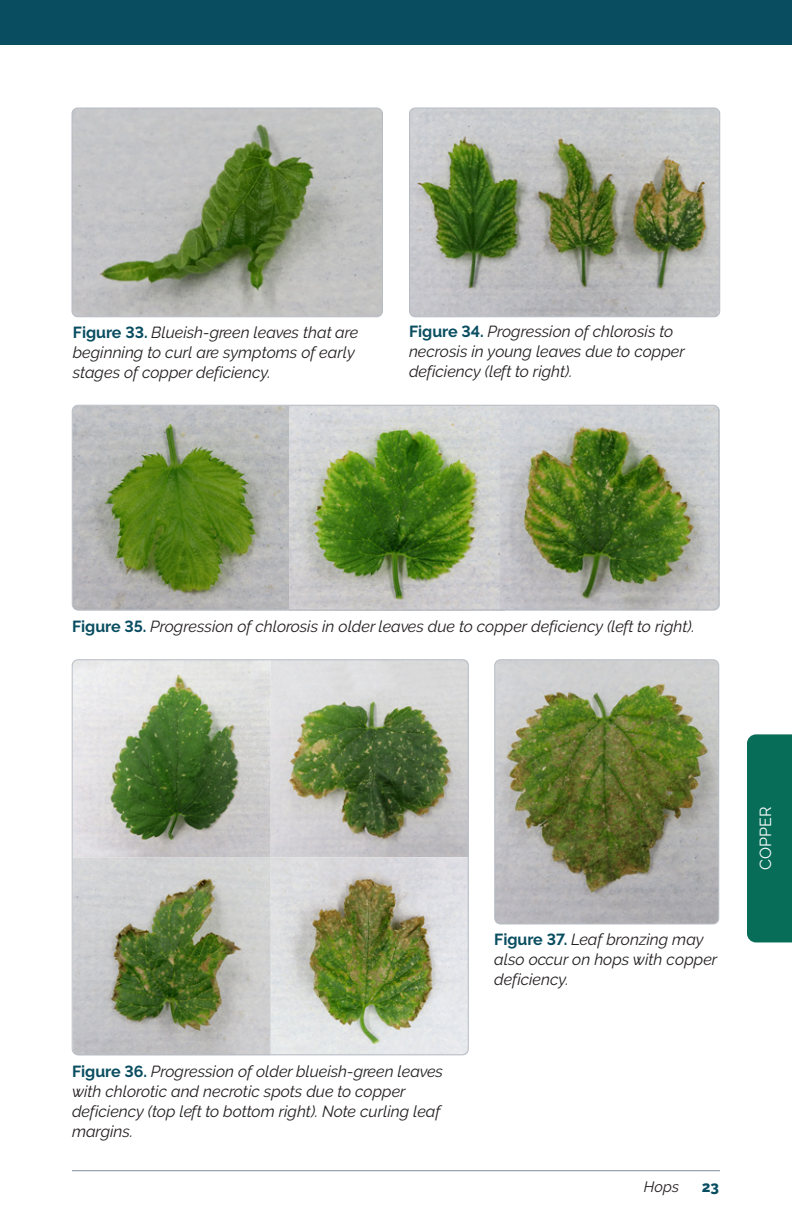
<style>
.page{position:relative;width:792px;height:1224px;background:#fff}
.page>*{position:absolute;margin:0;border:0;box-sizing:border-box;transform-origin:0 0}
.t1{font:italic 16px/20px "Raleway";color:#231f20}
.t2{font:16px "Raleway";letter-spacing:.01em;color:#fff}
.t3{font:italic 15px "Raleway";color:#231f20}
.t4{font:800 15px "Raleway";color:#094d60}
.s1{font-weight:700;font-style:normal;color:#094d60}
</style>
<div class="page">
<hr style="left:72px;top:1170px;width:648px;height:1px;background:#808d9b">
<div style="left:0;top:0;width:792px;height:45px;background:#094d60"></div>
<div style="left:747px;top:734px;width:45px;height:208px;background:#076d58"></div>
<img style="left:72px;top:108px;width:310px;height:209px;border-radius:6px">
<div style="left:72px;top:108px;width:311px;height:209px;border:1px solid #b7bcc4;border-radius:6px"></div>
<img style="left:72px;top:406px;width:217px;height:204px">
<img style="left:289px;top:407px;width:211px;height:201px">
<img style="left:500px;top:406px;width:220px;height:204px">
<img style="left:410px;top:108px;width:310px;height:209px;border-radius:6px">
<div style="left:409px;top:108px;width:311px;height:209px;border:1px solid #b7bcc4;border-radius:6px"></div>
<img style="left:495px;top:660px;width:224px;height:264px;border-radius:6px">
<div style="left:494px;top:659px;width:225px;height:265px;border:1px solid #b7bcc4;border-radius:6px"></div>
<div style="left:72px;top:405px;width:647px;height:205px;border:1px solid #b7bcc4;border-radius:6px"></div>
<img style="left:73px;top:661px;width:394px;height:394px">
<p class="t1" style="left:73px;top:322px;width:287px"><span class="s1">Figure 33.</span> Blueish-green leaves that are beginning to curl are symptoms of early stages of copper deficiency.</p>
<p class="t1" style="left:409px;top:321px;width:277px"><span class="s1">Figure 34.</span> Progression of chlorosis to necrosis in young leaves due to copper deficiency (left to right).</p>
<p class="t1" style="left:72px;top:617px;width:624px"><span class="s1">Figure 35.</span> Progression of chlorosis in older leaves due to copper deficiency (left to right).</p>
<p class="t1" style="left:72px;top:1061px;width:373px"><span class="s1">Figure 36.</span> Progression of older blueish-green leaves with chlorotic and necrotic spots due to copper deficiency (top left to bottom right). Note curling leaf margins.</p>
<p class="t1" style="left:494px;top:930px;width:225px"><span class="s1">Figure 37.</span> Leaf bronzing may also occur on hops with copper deficiency.</p>
<p class="t2" style="left:756px;top:870px;width:65px;rotate:-90deg">COPPER</p>
<p class="t3" style="left:644px;top:1178px;width:37px">Hops</p>
<p class="t4" style="left:702px;top:1178px;width:19px">23</p>
</div>
